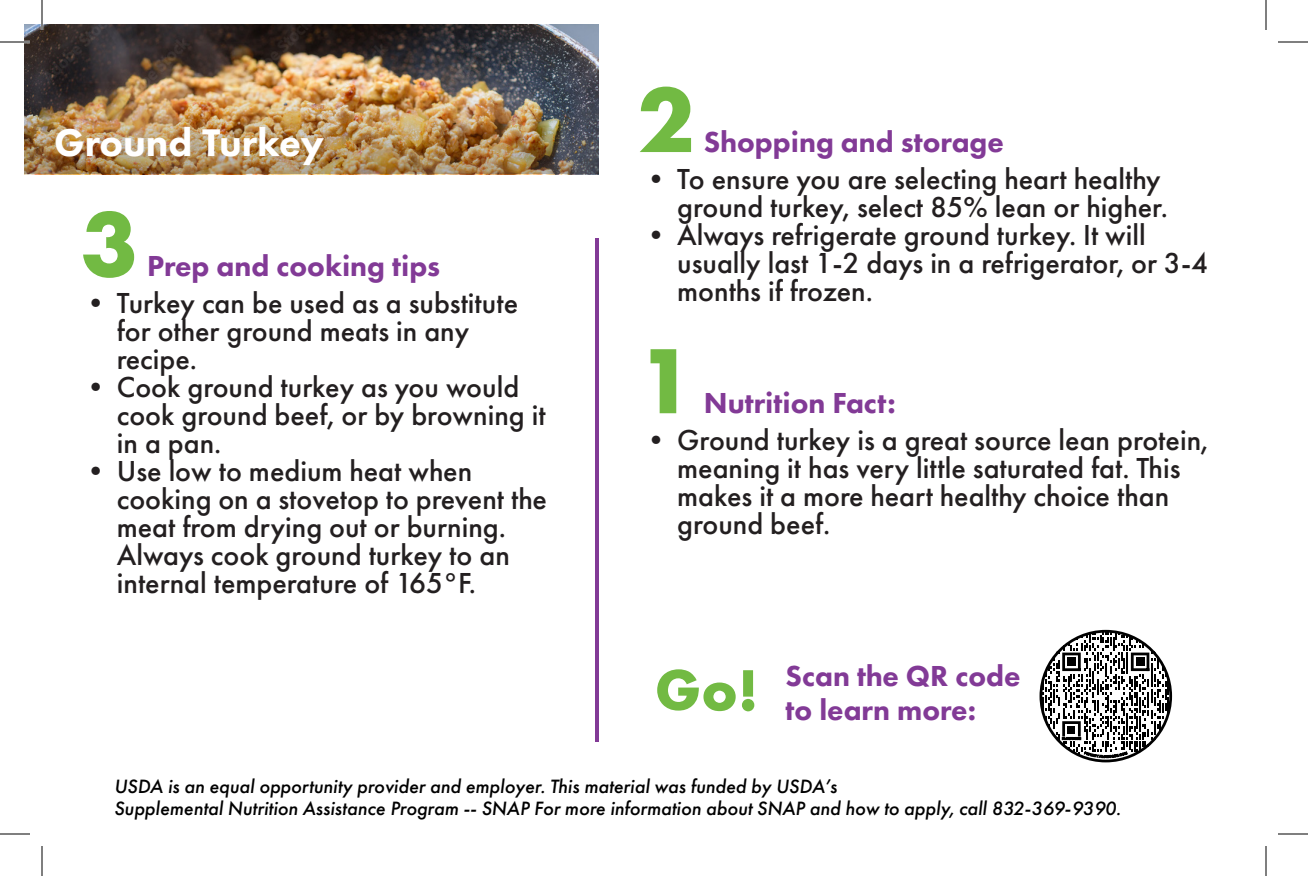
<style>
.page{position:relative;width:1308px;height:876px;background:#fff}
.page>*{position:absolute;margin:0;border:0;box-sizing:border-box;transform-origin:0 0}
.t1{font:700 96px "Futura PT";color:#72ba43}
.t2{font:700 60px "Futura PT";color:#72ba43}
.t3{font:800 40px "Futura PT";color:#fff}
.t4{font:500 30px/28px "Futura PT";color:#231f20}
.Paragraph_Head{font:800 30px/34px "Futura PT";color:#823a96}
.t5{font:italic 500 20px/22px "Futura PT";color:#000}
</style>
<div class="page">
<hr style="left:595px;top:239px;width:4px;height:503px;background:#823a96">
<img style="left:24px;top:24px;width:575px;height:150px">
<svg style="left:1042px;top:632px;width:127px;height:129px"></svg>
<svg style="left:1041px;top:631px;width:130px;height:130px"></svg>
<div style="left:1040px;top:630px;width:132px;height:132px;border:3px solid #000;border-radius:50%"></div>
<hr style="left:0;top:41px;width:30px;height:2px;background:#fff">
<hr style="left:41px;top:0;width:2px;height:30px;background:#fff">
<hr style="left:0;top:42px;width:30px;height:1px;background:#000">
<hr style="left:1278px;top:42px;width:30px;height:1px;background:#000">
<hr style="left:0;top:834px;width:30px;height:1px;background:#000">
<hr style="left:1278px;top:834px;width:30px;height:1px;background:#000">
<hr style="left:42px;top:0;width:1px;height:30px;background:#000">
<hr style="left:42px;top:846px;width:1px;height:30px;background:#000">
<hr style="left:1266px;top:0;width:1px;height:30px;background:#000">
<hr style="left:1266px;top:846px;width:1px;height:30px;background:#000">
<p class="t3" style="left:54px;top:117px;width:272px">Ground Turkey</p>
<p class="t1" style="left:80px;top:182px;width:59px">3</p>
<p class="Paragraph_Head" style="left:147px;top:248px;width:295px">Prep and cooking tips</p>
<p class="t4" style="left:117px;top:289px;width:403px;text-indent:-36px">• Turkey can be used as a substitute for other ground meats in any recipe.</p>
<p class="t4" style="left:117px;top:373px;width:430px;text-indent:-36px">• Cook ground turkey as you would cook ground beef, or by browning it in a pan.</p>
<p class="t4" style="left:117px;top:457px;width:432px;text-indent:-36px">• Use low to medium heat when cooking on a stovetop to prevent the meat from drying out or burning.<br>Always cook ground turkey to an internal temperature of 165°F.</p>
<p class="t1" style="left:637px;top:58px;width:59px">2</p>
<p class="Paragraph_Head" style="left:704px;top:125px;width:302px">Shopping and storage</p>
<p class="t4" style="left:641px;top:165px;width:528px;text-align:right">• To ensure you are selecting heart healthy ground turkey, select 85% lean or higher.</p>
<p class="t4" style="left:677px;top:221px;width:533px;text-indent:-36px">• Always refrigerate ground turkey. It will usually last 1-2 days in a refrigerator, or 3-4 months if frozen.</p>
<p class="t1" style="left:637px;top:319px;width:59px">1</p>
<p class="Paragraph_Head" style="left:704px;top:385px;width:193px">Nutrition Fact:</p>
<p class="t4" style="left:677px;top:426px;width:533px;text-indent:-36px">• Ground turkey is a great source lean protein, meaning it has very little saturated fat. This makes it a more heart healthy choice than ground beef.</p>
<p class="t2" style="left:655px;top:651px;width:105px">Go!</p>
<p class="Paragraph_Head" style="left:786px;top:658px;width:236px">Scan the QR code to learn more:</p>
<p class="t5" style="left:114px;top:776px;width:1008px">USDA is an equal opportunity provider and employer. This material was funded by USDA’s<br>Supplemental Nutrition Assistance Program -- SNAP For more information about SNAP and how to apply, call 832-369-9390.</p>
</div>
